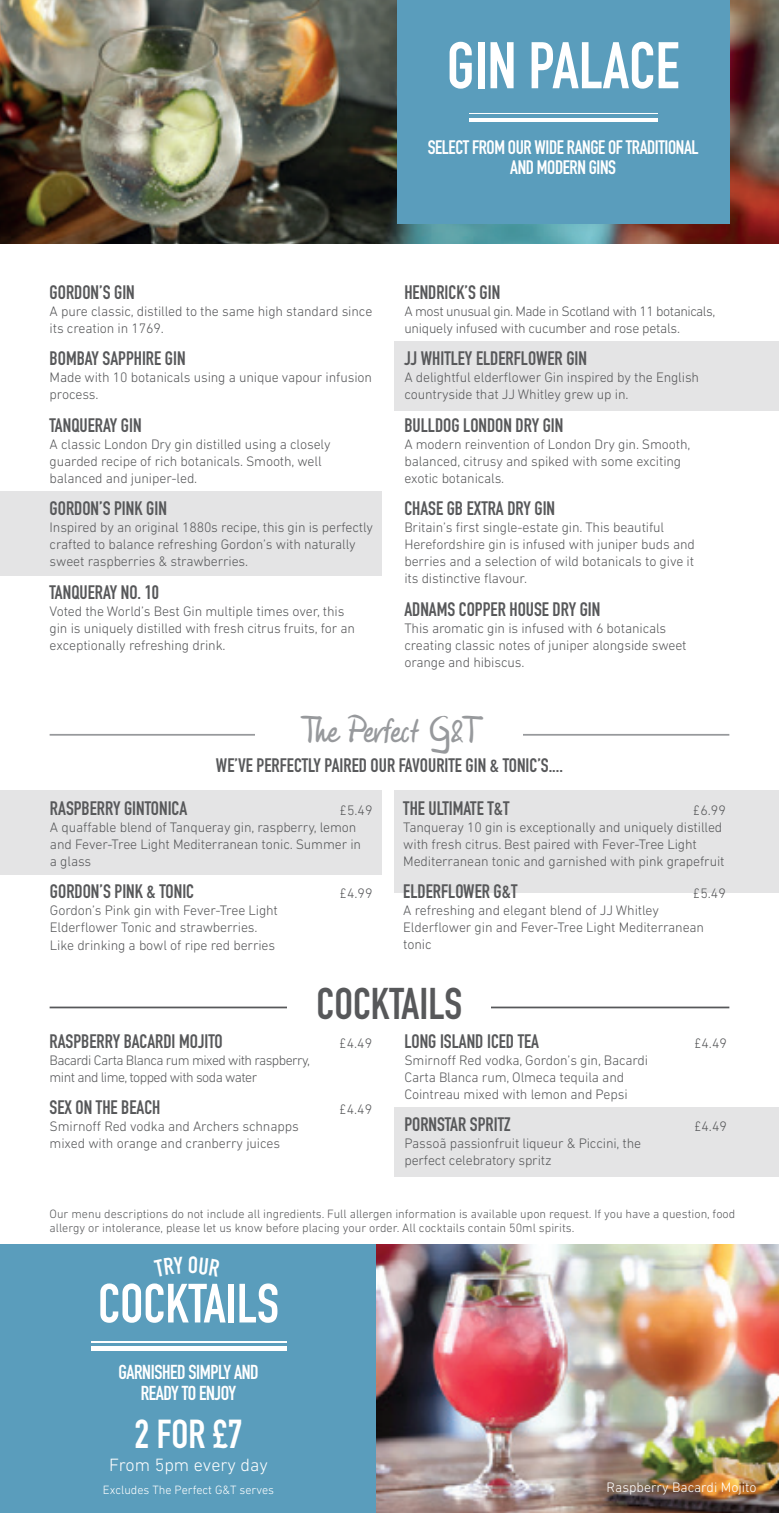
<style>
.page{position:relative;width:779px;height:1513px;background:#fff}
.page>*{position:absolute;margin:0;border:0;box-sizing:border-box;transform-origin:0 0}
.t1{font:700 64.75px "DIN Condensed";color:#fff}
.t2{font:700 54.25px "DIN Condensed";color:#fff}
.Section_Heads{font:700 43.75px "DIN Condensed";color:#57585a}
.t3{font:700 39.9px "DIN Condensed";color:#fff}
.Script_Heads{font:36.75px "Phil Handwriting";color:#97999c}
.t4{font:700 19.95px/20.8px "DIN Condensed";letter-spacing:-.02em;color:#fff;text-align:center}
.Drink_Title{font:700 19.25px "DIN Condensed";color:#57585a}
.t5{font:700 19.25px/20.1px "DIN Condensed";letter-spacing:-.02em;color:#fff;text-align:center}
.Drink_Description_no{font:700 19.25px "DIN Condensed";color:#57585a}
.t6{font:300 18.03px "DIN Next LT Pro";color:#fff}
.Drink_Description_no-2{font:300 14px/17.2px "DIN Next LT Pro";letter-spacing:-.01em;color:#57585a}
.Drink_description{font:300 14px/17.2px "DIN Next LT Pro";letter-spacing:-.01em;color:#57585a}
.Drink_Description_no-3{font:300 14px/17.2px "DIN Next LT Pro";letter-spacing:-.035em;color:#57585a}
.Drink_description-2{font:300 14px/17px "DIN Next LT Pro";letter-spacing:-.04em;color:#57585a}
.Drink_Title-2{font:300 14px "DIN Next LT Pro";color:#57585a}
.Picture_Descriptor_R{font:300 14px "DIN Next LT Pro";color:#fff}
.t7{font:300 12.25px/14px "DIN Next LT Pro";color:#57585a}
.t8{font:300 12.25px "DIN Next LT Pro";color:#fff}
.s1{font-size:31.5px}
</style>
<div class="page">
<img style="left:0;top:0;width:779px;height:244px">
<img style="left:375px;top:1245px;width:404px;height:268px">
<div style="left:0;top:491px;width:382px;height:85px;background:#e4e4e5"></div>
<div style="left:394px;top:341px;width:385px;height:69px;background:#e4e4e5"></div>
<div style="left:397px;top:0;width:332px;height:223px;background:#5a9dbc"></div>
<hr style="left:469px;top:118px;width:188px;height:4px;background:#fff">
<hr style="left:469px;top:113px;width:188px;height:1px;background:#fff">
<div style="left:0;top:1245px;width:375px;height:268px;background:#5a9dbc"></div>
<hr style="left:91px;top:1347px;width:195px;height:4px;background:#fff">
<hr style="left:91px;top:1342px;width:195px;height:1px;background:#fff">
<hr style="left:50px;top:734px;width:679px;height:2px;background:#97999c">
<div style="left:255px;top:719px;width:268px;height:30px;background:#fff"></div>
<div style="left:394px;top:1107px;width:385px;height:69px;background:#e4e4e5"></div>
<hr style="left:50px;top:1007px;width:679px;height:1px;background:#57585a">
<div style="left:288px;top:988px;width:203px;height:40px;background:#fff"></div>
<div style="left:394px;top:790px;width:385px;height:103px;background:#e4e4e5"></div>
<div style="left:0;top:790px;width:382px;height:85px;background:#e4e4e5"></div>
<p class="t1" style="left:447px;top:22px;width:234px">GIN PALACE</p>
<p class="t5" style="left:428px;top:137px;width:272px">SELECT FROM OUR WIDE RANGE OF TRADITIONAL<br>AND MODERN GINS</p>
<p class="Drink_Title" style="left:50px;top:279px;width:87px">GORDON’S GIN</p>
<p class="Drink_Description_no-2" style="left:50px;top:302px;width:324px">A pure classic, distilled to the same high standard since its creation in 1769.</p>
<p class="Drink_Title" style="left:50px;top:345px;width:137px">BOMBAY SAPPHIRE GIN</p>
<p class="Drink_Description_no-2" style="left:50px;top:369px;width:324px">Made with 10 botanicals using a unique vapour infusion process.</p>
<p class="Drink_Title" style="left:50px;top:412px;width:93px">TANQUERAY GIN</p>
<p class="Drink_Description_no-2" style="left:50px;top:435px;width:282px">A classic London Dry gin distilled using a closely guarded recipe of rich botanicals. Smooth, well balanced and juniper-led.</p>
<p class="Drink_Title" style="left:50px;top:495px;width:119px">GORDON’S PINK GIN</p>
<p class="Drink_Description_no-2" style="left:50px;top:519px;width:325px">Inspired by an original 1880s recipe, this gin is perfectly crafted to balance refreshing Gordon’s with naturally sweet raspberries &amp; strawberries.</p>
<p class="Drink_Title" style="left:50px;top:579px;width:111px">TANQUERAY NO. 10</p>
<p class="Drink_Description_no-2" style="left:50px;top:602px;width:307px">Voted the World’s Best Gin multiple times over, this gin is uniquely distilled with fresh citrus fruits, for an exceptionally refreshing drink.</p>
<p class="Drink_Description_no" style="left:404px;top:279px;width:97px">HENDRICK’S GIN</p>
<p class="Drink_Description_no-3" style="left:404px;top:302px;width:312px">A most unusual gin. Made in Scotland with 11 botanicals, uniquely infused with cucumber and rose petals.</p>
<p class="Drink_Title" style="left:404px;top:345px;width:184px">JJ WHITLEY ELDERFLOWER GIN</p>
<p class="Drink_Description_no-2" style="left:404px;top:369px;width:296px">A delightful elderflower Gin inspired by the English countryside that JJ Whitley grew up in.</p>
<p class="Drink_Title" style="left:404px;top:412px;width:161px">BULLDOG LONDON DRY GIN</p>
<p class="Drink_Description_no-2" style="left:404px;top:435px;width:288px">A modern reinvention of London Dry gin. Smooth, balanced, citrusy and spiked with some exciting exotic botanicals.</p>
<p class="Drink_Title" style="left:404px;top:495px;width:152px">CHASE GB EXTRA DRY GIN</p>
<p class="Drink_Description_no-2" style="left:404px;top:519px;width:292px">Britain’s first single-estate gin. This beautiful Herefordshire gin is infused with juniper buds and berries and a selection of wild botanicals to give it its distinctive flavour.</p>
<p class="Drink_Title" style="left:404px;top:596px;width:198px">ADNAMS COPPER HOUSE DRY GIN</p>
<p class="Drink_Description_no-2" style="left:404px;top:619px;width:284px">This aromatic gin is infused with 6 botanicals creating classic notes of juniper alongside sweet orange and hibiscus.</p>
<p class="Script_Heads" style="left:302px;top:708px;width:175px">The Perfect G<span class="s1">&amp;</span>T</p>
<p class="Drink_Title" style="left:216px;top:752px;width:349px">WE’VE PERFECTLY PAIRED OUR FAVOURITE GIN &amp; TONIC’S....</p>
<p class="Drink_Title" style="left:50px;top:795px;width:139px">RASPBERRY GINTONICA</p>
<p class="Drink_Title-2" style="left:340px;top:802px;width:34px">£5.49</p>
<p class="Drink_Description_no-2" style="left:50px;top:818px;width:313px">A quaffable blend of Tanqueray gin, raspberry, lemon and Fever-Tree Light Mediterranean tonic. Summer in a glass</p>
<p class="Drink_Title" style="left:50px;top:878px;width:146px">GORDON’S PINK &amp; TONIC</p>
<p class="Drink_Title-2" style="left:340px;top:885px;width:34px">£4.99</p>
<p class="Drink_description" style="left:50px;top:902px;width:229px">Gordon’s Pink gin with Fever-Tree Light<br>Elderflower Tonic and strawberries.<br>Like drinking a bowl of ripe red berries</p>
<p class="Drink_Title" style="left:403px;top:795px;width:108px">THE ULTIMATE T&amp;T</p>
<p class="Drink_Title-2" style="left:693px;top:802px;width:34px">£6.99</p>
<p class="Drink_Description_no-2" style="left:403px;top:818px;width:323px">Tanqueray 10 gin is exceptionally and uniquely distilled with fresh citrus. Best paired with Fever-Tree Light<br>Mediterranean tonic and garnished with pink grapefruit</p>
<p class="Drink_Title" style="left:403px;top:878px;width:116px">ELDERFLOWER G&amp;T</p>
<p class="Drink_Title-2" style="left:693px;top:885px;width:34px">£5.49</p>
<p class="Drink_Description_no-2" style="left:403px;top:902px;width:302px">A refreshing and elegant blend of JJ Whitley<br>Elderflower gin and Fever-Tree Light Mediterranean tonic</p>
<p class="Section_Heads" style="left:317px;top:974px;width:147px">COCKTAILS</p>
<p class="Drink_Title" style="left:50px;top:1028px;width:175px">RASPBERRY BACARDI MOJITO</p>
<p class="Drink_Title-2" style="left:339px;top:1035px;width:34px">£4.49</p>
<p class="Drink_description-2" style="left:50px;top:1051px;width:262px">Bacardi Carta Blanca rum mixed with raspberry, mint and lime, topped with soda water</p>
<p class="Drink_Title" style="left:50px;top:1094px;width:112px">SEX ON THE BEACH</p>
<p class="Drink_Title-2" style="left:339px;top:1101px;width:34px">£4.49</p>
<p class="Drink_description" style="left:50px;top:1118px;width:251px">Smirnoff Red vodka and Archers schnapps mixed with orange and cranberry juices</p>
<p class="Drink_Title" style="left:404px;top:1028px;width:136px">LONG ISLAND ICED TEA</p>
<p class="Drink_Title-2" style="left:694px;top:1035px;width:34px">£4.49</p>
<p class="Drink_description" style="left:404px;top:1051px;width:245px">Smirnoff Red vodka, Gordon’s gin, Bacardi<br>Carta Blanca rum, Olmeca tequila and<br>Cointreau mixed with lemon and Pepsi</p>
<p class="Drink_Title" style="left:404px;top:1111px;width:108px">PORNSTAR SPRITZ</p>
<p class="Drink_Title-2" style="left:694px;top:1118px;width:34px">£4.49</p>
<p class="Drink_description" style="left:404px;top:1135px;width:238px">Passoã passionfruit liqueur &amp; Piccini, the perfect celebratory spritz</p>
<p class="t7" style="left:50px;top:1207px;width:687px">Our menu descriptions do not include all ingredients. Full allergen information is available upon request. If you have a question, food allergy or intolerance, please let us know before placing your order. All cocktails contain 50ml spirits.</p>
<p class="t2" style="left:98px;top:1267px;width:182px">COCKTAILS</p>
<p class="t4" style="left:118px;top:1361px;width:142px">GARNISHED SIMPLY AND<br>READY TO ENJOY</p>
<p class="t3" style="left:135px;top:1407px;width:109px">2 FOR £7</p>
<p class="t6" style="left:109px;top:1454px;width:160px">From 5pm every day</p>
<p class="t8" style="left:103px;top:1482px;width:173px">Excludes The Perfect G&amp;T serves</p>
<p class="Picture_Descriptor_R" style="left:606px;top:1480px;width:152px">Raspberry Bacardi Mojito</p>
</div>
